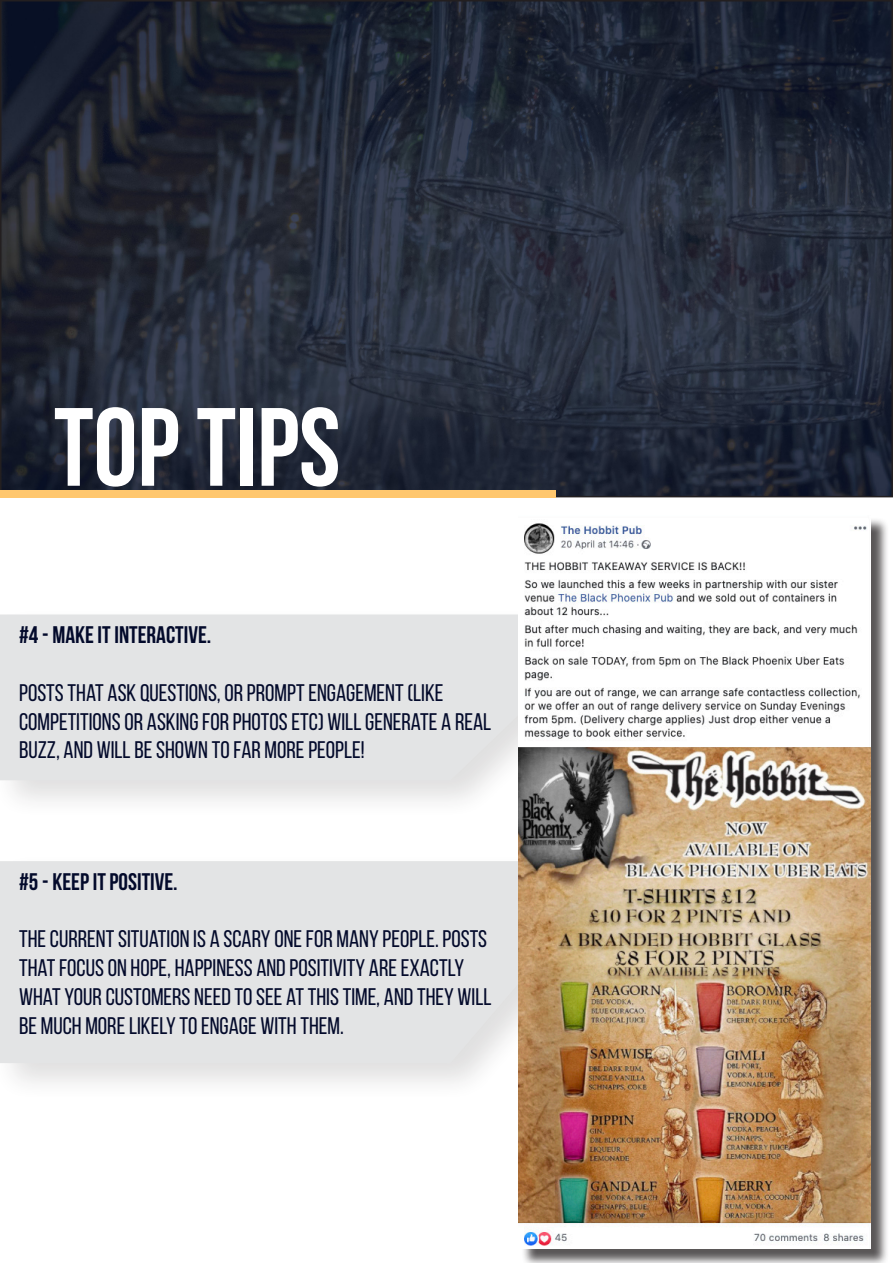
<style>
.page{position:relative;width:893px;height:1263px;background:#fff}
.page>*{position:absolute;margin:0;border:0;box-sizing:border-box;transform-origin:0 0}
.t1{font:700 111px "Bebas Neue";color:#fff}
.t2{font:24px/28.8px "Bebas Neue";color:#030a2b}
.t3{font:700 24px "Bebas Neue";color:#030a2b}
</style>
<div class="page">
<img style="left:3px;top:3px;width:887px;height:491px">
<div style="left:0;top:490px;width:556px;height:7px;background:#ffc76e"></div>
<div style="left:0;top:852px;width:658px;height:250px;background:#231f20;opacity:.75"></div>
<div style="left:0;top:861px;width:519px;height:202px;background:#e3e4e5"></div>
<div style="left:0;top:606px;width:658px;height:213px;background:#231f20;opacity:.75"></div>
<div style="left:0;top:614px;width:519px;height:166px;background:#e3e4e5"></div>
<div style="left:521px;top:518px;width:368px;height:745px;background:#231f20;opacity:.75"></div>
<img style="left:519px;top:518px;width:351px;height:730px">
<p class="t1" style="left:54px;top:386px;width:288px">TOP TIPS</p>
<p class="t3" style="left:19px;top:622px;width:194px">#4 - MAKE IT INTERACTIVE.</p>
<p class="t2" style="left:19px;top:678px;width:474px">POSTS THAT ASK QUESTIONS, OR PROMPT ENGAGEMENT (LIKE<br>COMPETITIONS OR ASKING FOR PHOTOS ETC) WILL GENERATE A REAL<br>BUZZ, AND WILL BE SHOWN TO FAR MORE PEOPLE!</p>
<p class="t3" style="left:19px;top:868px;width:160px">#5 - KEEP IT POSITIVE.</p>
<p class="t2" style="left:19px;top:924px;width:474px">THE CURRENT SITUATION IS A SCARY ONE FOR MANY PEOPLE. POSTS THAT FOCUS ON HOPE, HAPPINESS AND POSITIVITY ARE EXACTLY WHAT YOUR CUSTOMERS NEED TO SEE AT THIS TIME, AND THEY WILL BE MUCH MORE LIKELY TO ENGAGE WITH THEM.</p>
</div>
